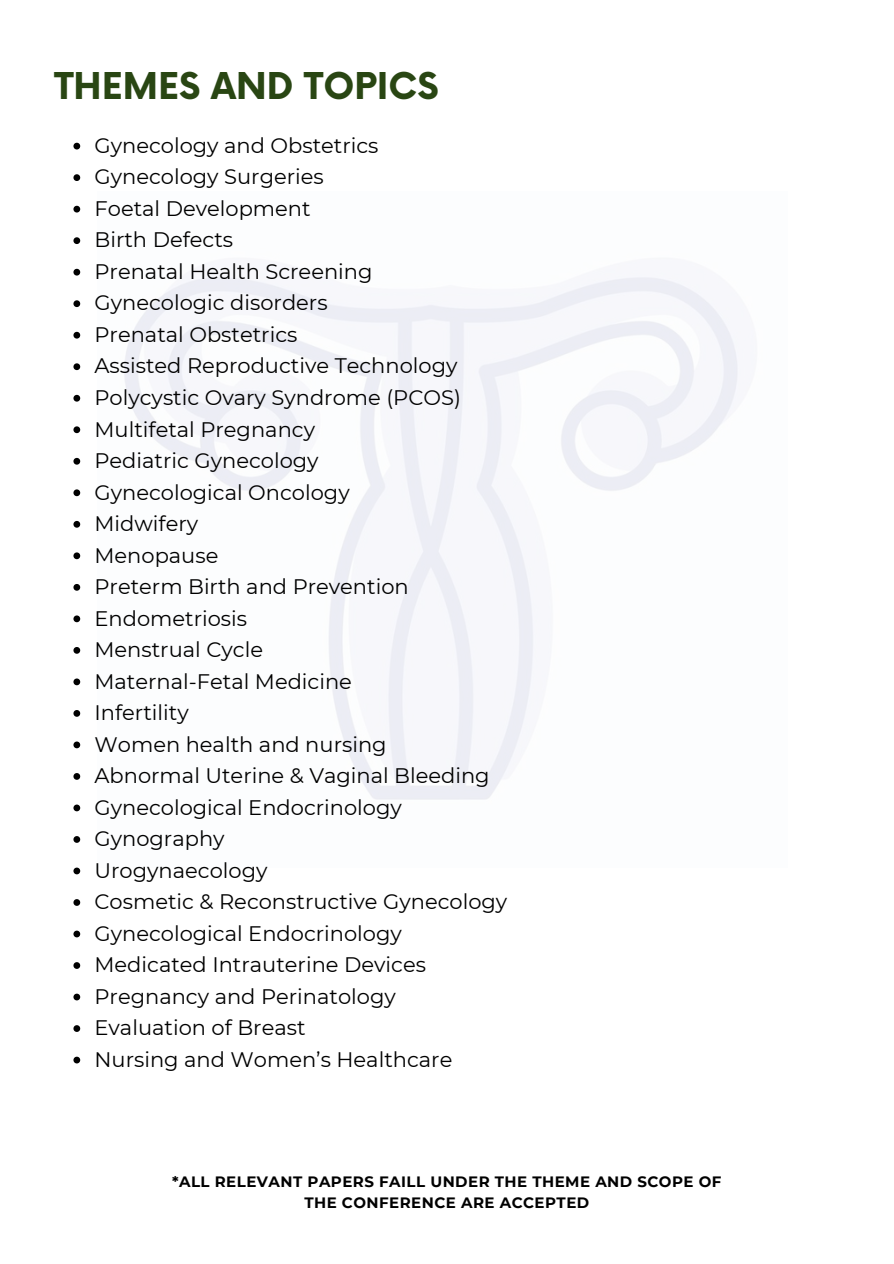
<style>
.page{position:relative;width:894px;height:1264px;background:#fff}
.page>*{position:absolute;margin:0;border:0;box-sizing:border-box;transform-origin:0 0}
.t1{font:700 36px "Now";color:#294613}
.t2{font:21px "Montserrat";color:#000}
.t3{font:700 15px/20.2px "Montserrat";letter-spacing:.03em;color:#000;text-align:center}
</style>
<div class="page">
<svg style="left:73px;top:143px;width:7px;height:6px"></svg>
<svg style="left:73px;top:174px;width:7px;height:7px"></svg>
<svg style="left:73px;top:206px;width:7px;height:6px"></svg>
<svg style="left:73px;top:237px;width:7px;height:7px"></svg>
<svg style="left:73px;top:269px;width:7px;height:6px"></svg>
<svg style="left:73px;top:300px;width:7px;height:7px"></svg>
<svg style="left:73px;top:332px;width:7px;height:6px"></svg>
<svg style="left:73px;top:363px;width:7px;height:7px"></svg>
<svg style="left:73px;top:395px;width:7px;height:6px"></svg>
<svg style="left:73px;top:426px;width:7px;height:7px"></svg>
<svg style="left:73px;top:458px;width:7px;height:6px"></svg>
<svg style="left:73px;top:489px;width:7px;height:7px"></svg>
<svg style="left:73px;top:521px;width:7px;height:6px"></svg>
<svg style="left:73px;top:552px;width:7px;height:7px"></svg>
<svg style="left:73px;top:584px;width:7px;height:6px"></svg>
<svg style="left:73px;top:615px;width:7px;height:7px"></svg>
<svg style="left:73px;top:647px;width:7px;height:6px"></svg>
<svg style="left:73px;top:678px;width:7px;height:7px"></svg>
<svg style="left:73px;top:710px;width:7px;height:6px"></svg>
<svg style="left:73px;top:741px;width:7px;height:7px"></svg>
<svg style="left:73px;top:773px;width:7px;height:6px"></svg>
<svg style="left:73px;top:804px;width:7px;height:7px"></svg>
<svg style="left:73px;top:836px;width:7px;height:6px"></svg>
<svg style="left:73px;top:867px;width:7px;height:7px"></svg>
<svg style="left:73px;top:899px;width:7px;height:6px"></svg>
<svg style="left:73px;top:930px;width:7px;height:7px"></svg>
<svg style="left:73px;top:962px;width:7px;height:6px"></svg>
<svg style="left:73px;top:993px;width:7px;height:7px"></svg>
<svg style="left:73px;top:1025px;width:7px;height:6px"></svg>
<svg style="left:73px;top:1056px;width:7px;height:7px"></svg>
<h1 class="t1" style="left:55px;top:67px;width:385px">THEMES AND TOPICS</h1>
<p class="t2" style="left:94px;top:132px;width:285px">Gynecology and Obstetrics</p>
<p class="t2" style="left:94px;top:164px;width:231px">Gynecology Surgeries</p>
<p class="t2" style="left:94px;top:195px;width:217px">Foetal Development</p>
<p class="t2" style="left:94px;top:227px;width:140px">Birth Defects</p>
<p class="t2" style="left:94px;top:258px;width:279px">Prenatal Health Screening</p>
<p class="t2" style="left:94px;top:290px;width:234px">Gynecologic disorders</p>
<p class="t2" style="left:94px;top:321px;width:204px">Prenatal Obstetrics</p>
<p class="t2" style="left:94px;top:353px;width:364px">Assisted Reproductive Technology</p>
<p class="t2" style="left:94px;top:384px;width:368px">Polycystic Ovary Syndrome (PCOS)</p>
<p class="t2" style="left:94px;top:416px;width:222px">Multifetal Pregnancy</p>
<p class="t2" style="left:94px;top:447px;width:225px">Pediatric Gynecology</p>
<p class="t2" style="left:94px;top:479px;width:257px">Gynecological Oncology</p>
<p class="t2" style="left:94px;top:510px;width:105px">Midwifery</p>
<p class="t2" style="left:94px;top:542px;width:125px">Menopause</p>
<p class="t2" style="left:94px;top:573px;width:315px">Preterm Birth and Prevention</p>
<p class="t2" style="left:94px;top:605px;width:154px">Endometriosis</p>
<p class="t2" style="left:94px;top:636px;width:170px">Menstrual Cycle</p>
<p class="t2" style="left:94px;top:668px;width:259px">Maternal-Fetal Medicine</p>
<p class="t2" style="left:94px;top:699px;width:96px">Infertility</p>
<p class="t2" style="left:94px;top:731px;width:293px">Women health and nursing</p>
<p class="t2" style="left:94px;top:762px;width:396px">Abnormal Uterine &amp; Vaginal Bleeding</p>
<p class="t2" style="left:94px;top:794px;width:309px">Gynecological Endocrinology</p>
<p class="t2" style="left:94px;top:825px;width:131px">Gynography</p>
<p class="t2" style="left:94px;top:857px;width:174px">Urogynaecology</p>
<p class="t2" style="left:94px;top:888px;width:414px">Cosmetic &amp; Reconstructive Gynecology</p>
<p class="t2" style="left:94px;top:920px;width:309px">Gynecological Endocrinology</p>
<p class="t2" style="left:94px;top:951px;width:333px">Medicated Intrauterine Devices</p>
<p class="t2" style="left:94px;top:983px;width:303px">Pregnancy and Perinatology</p>
<p class="t2" style="left:94px;top:1014px;width:212px">Evaluation of Breast</p>
<p class="t2" style="left:94px;top:1046px;width:359px">Nursing and Women’s Healthcare</p>
<p class="t3" style="left:172px;top:1171px;width:550px">*ALL RELEVANT PAPERS FAILL UNDER THE THEME AND SCOPE OF<br>THE CONFERENCE ARE ACCEPTED</p>
</div>
